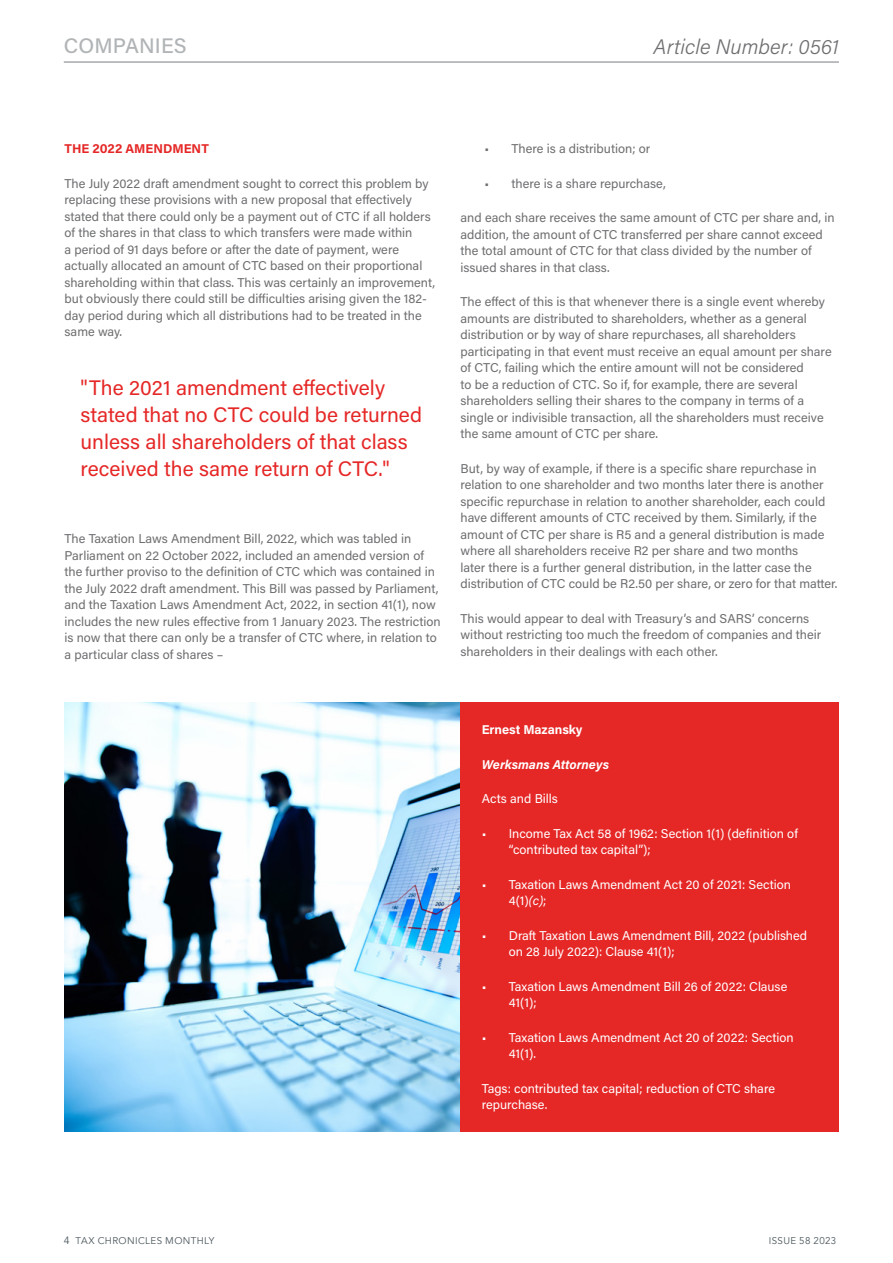
<style>
.page{position:relative;width:893px;height:1263px;background:#fff}
.page>*{position:absolute;margin:0;border:0;box-sizing:border-box;transform-origin:0 0}
.t1{font:21px/27px "Acumin Pro";color:#e52726}
.t2{font:italic 300 21px "Acumin Pro";color:#6d6e71}
.t3{font:500 21px "Acumin Pro";letter-spacing:.005em;color:#b1b4b6}
.t4{font:12.75px/16.5px "Acumin Pro";color:#6d6e71}
.t5{font:12.75px/16.5px "Acumin Pro";color:#fff}
.t6{font:italic 700 12.75px "Acumin Pro";color:#fff}
.t7{font:700 12.75px "Acumin Pro";color:#e52726}
.t8{font:700 12.75px "Acumin Pro";letter-spacing:-.005em;color:#fff}
.t9{font:9.75px "Avenir";letter-spacing:.04em;color:#4a565c}
.s1{font-style:italic}
.s2{font-family:"Avenir LT Std";font-size:10.5px}
</style>
<div class="page">
<img style="left:64px;top:702px;width:396px;height:429px">
<hr style="left:64px;top:61px;width:775px;height:2px;background:#a7a9ac">
<div style="left:460px;top:702px;width:379px;height:429px;background:#e52726"></div>
<h1 class="t3" style="left:64px;top:31px;width:124px">COMPANIES</h1>
<h1 class="t2" style="left:654px;top:32px;width:187px">Article Number: 0561</h1>
<p class="t7" style="left:64px;top:140px;width:146px">THE 2022 AMENDMENT</p>
<p class="t4" style="left:64px;top:175px;width:372px">The July 2022 draft amendment sought to correct this problem by replacing these provisions with a new proposal that effectively stated that there could only be a payment out of CTC if all holders of the shares in that class to which transfers were made within<br>a period of 91 days before or after the date of payment, were actually allocated an amount of CTC based on their proportional shareholding within that class. This was certainly an improvement, but obviously there could still be difficulties arising given the 182- day period during which all distributions had to be treated in the same way.</p>
<h1 class="t1" style="left:81px;top:373px;width:343px">"The 2021 amendment effectively stated that no CTC could be returned unless all shareholders of that class received the same return of CTC."</h1>
<p class="t4" style="left:64px;top:530px;width:378px">The Taxation Laws Amendment Bill, 2022, which was tabled in Parliament on 22 October 2022, included an amended version of the further proviso to the definition of CTC which was contained in the July 2022 draft amendment. This Bill was passed by Parliament, and the Taxation Laws Amendment Act, 2022, in section 41(1), now includes the new rules effective from 1 January 2023. The restriction is now that there can only be a transfer of CTC where, in relation to a particular class of shares –</p>
<p class="t4" style="left:485px;top:140px;width:167px">• There is a distribution; or</p>
<p class="t4" style="left:485px;top:175px;width:183px">• there is a share repurchase,</p>
<p class="t4" style="left:461px;top:209px;width:376px">and each share receives the same amount of CTC per share and, in addition, the amount of CTC transferred per share cannot exceed the total amount of CTC for that class divided by the number of issued shares in that class.</p>
<p class="t4" style="left:461px;top:293px;width:373px">The effect of this is that whenever there is a single event whereby amounts are distributed to shareholders, whether as a general distribution or by way of share repurchases, all shareholders participating in that event must receive an equal amount per share of CTC, failing which the entire amount will not be considered<br>to be a reduction of CTC. So if, for example, there are several shareholders selling their shares to the company in terms of a single or indivisible transaction, all the shareholders must receive the same amount of CTC per share.</p>
<p class="t4" style="left:461px;top:460px;width:378px">But, by way of example, if there is a specific share repurchase in relation to one shareholder and two months later there is another specific repurchase in relation to another shareholder, each could have different amounts of CTC received by them. Similarly, if the amount of CTC per share is R5 and a general distribution is made where all shareholders receive R2 per share and two months<br>later there is a further general distribution, in the latter case the distribution of CTC could be R2.50 per share, or zero for that matter.</p>
<p class="t4" style="left:461px;top:610px;width:362px">This would appear to deal with Treasury’s and SARS’ concerns without restricting too much the freedom of companies and their shareholders in their dealings with each other.</p>
<p class="t8" style="left:482px;top:720px;width:102px">Ernest Mazansky</p>
<p class="t6" style="left:482px;top:755px;width:129px">Werksmans Attorneys</p>
<p class="t5" style="left:482px;top:790px;width:78px">Acts and Bills</p>
<p class="t5" style="left:509px;top:824px;width:291px;text-indent:-27px">• Income Tax Act 58 of 1962: Section 1(1) (definition of “contributed tax capital”);</p>
<p class="t5" style="left:509px;top:875px;width:284px;text-indent:-27px">• Taxation Laws Amendment Act 20 of 2021: Section<br>4(1)<span class="s1">(c)</span>;</p>
<p class="t5" style="left:509px;top:926px;width:300px;text-indent:-27px">• Draft Taxation Laws Amendment Bill, 2022 (published on 28 July 2022): Clause 41(1);</p>
<p class="t5" style="left:509px;top:977px;width:280px;text-indent:-27px">• Taxation Laws Amendment Bill 26 of 2022: Clause<br>41(1);</p>
<p class="t5" style="left:509px;top:1028px;width:286px;text-indent:-27px">• Taxation Laws Amendment Act 20 of 2022: Section<br>41(1).</p>
<p class="t5" style="left:482px;top:1079px;width:295px">Tags: contributed tax capital; reduction of CTC share repurchase.</p>
<p class="t9" style="left:64px;top:1234px;width:152px"><span class="s2">4</span> TAX CHRONICLES MONTHLY</p>
<p class="t9" style="left:769px;top:1234px;width:69px">ISSUE 58 2023</p>
</div>
